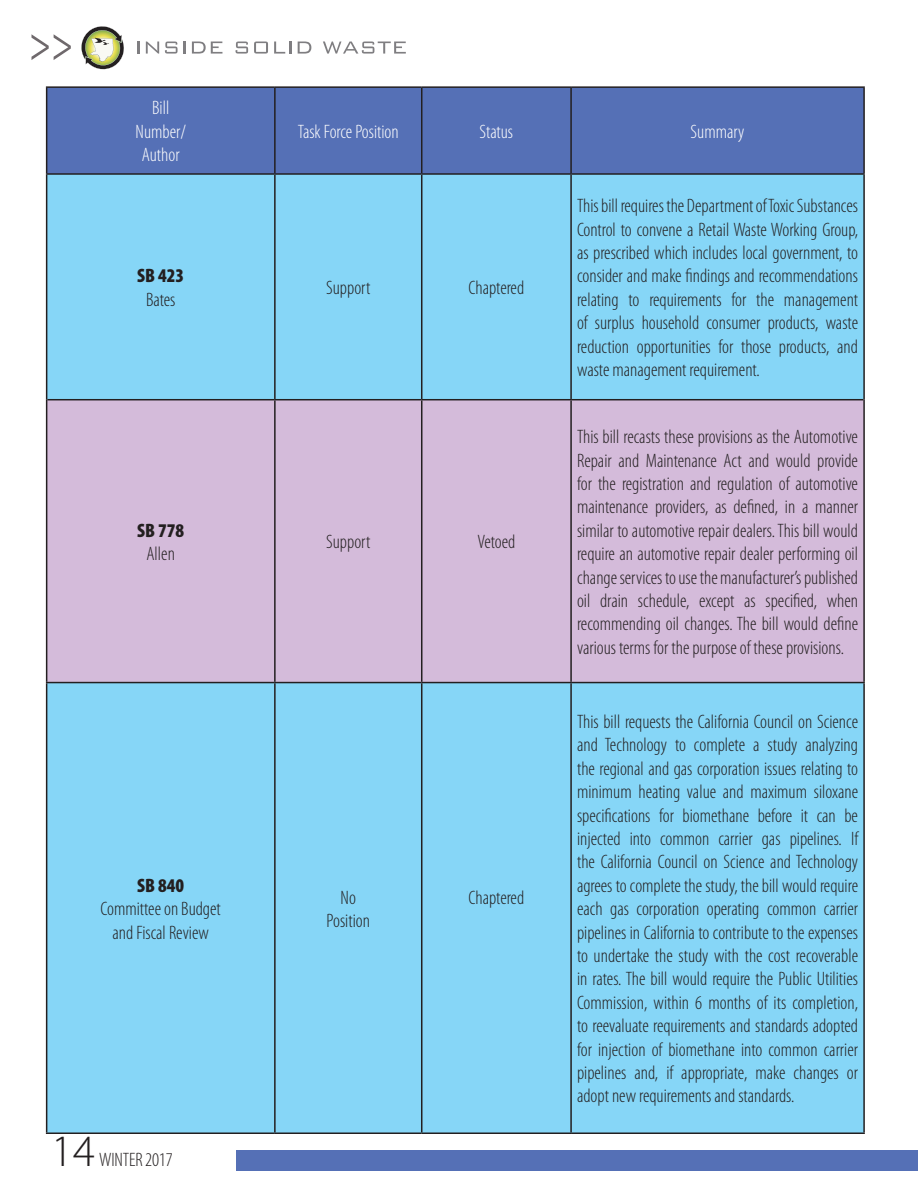
<style>
.page{position:relative;width:918px;height:1188px;background:#fff}
.page>*{position:absolute;margin:0;border:0;box-sizing:border-box;transform-origin:0 0}
.t1{font:300 45px "Myriad Pro";color:#231f20}
.t2{font:300 condensed 19.5px/23.4px "Myriad Pro";color:#231f20;text-align:justify}
.t3{font:300 condensed 19.5px/23.4px "Myriad Pro";color:#fff;text-align:center}
.t4{font:900 condensed 19.5px "Myriad Pro";color:#231f20}
</style>
<div class="page">
<div style="left:47px;top:88px;width:816px;height:85px;background:#5570b6"></div>
<div style="left:47px;top:175px;width:816px;height:224px;background:#86d6f7"></div>
<div style="left:47px;top:400px;width:816px;height:282px;background:#d4bbda"></div>
<div style="left:47px;top:683px;width:816px;height:449px;background:#86d6f7"></div>
<hr style="left:46px;top:683px;width:1px;height:449px;background:#231f20">
<hr style="left:46px;top:682px;width:229px;height:1px;background:#231f20">
<hr style="left:275px;top:682px;width:147px;height:1px;background:#231f20">
<hr style="left:422px;top:682px;width:149px;height:1px;background:#231f20">
<hr style="left:571px;top:682px;width:294px;height:1px;background:#231f20">
<hr style="left:274px;top:683px;width:2px;height:449px;background:#231f20">
<hr style="left:421px;top:683px;width:1px;height:449px;background:#231f20">
<hr style="left:570px;top:683px;width:2px;height:449px;background:#231f20">
<hr style="left:863px;top:683px;width:2px;height:449px;background:#231f20">
<hr style="left:46px;top:1132px;width:229px;height:2px;background:#231f20">
<hr style="left:275px;top:1132px;width:147px;height:2px;background:#231f20">
<hr style="left:422px;top:1132px;width:149px;height:2px;background:#231f20">
<hr style="left:571px;top:1132px;width:294px;height:2px;background:#231f20">
<hr style="left:46px;top:88px;width:1px;height:85px;background:#231f20">
<hr style="left:46px;top:175px;width:1px;height:225px;background:#231f20">
<hr style="left:46px;top:400px;width:1px;height:282px;background:#231f20">
<hr style="left:46px;top:86px;width:229px;height:2px;background:#231f20">
<hr style="left:46px;top:173px;width:229px;height:2px;background:#231f20">
<hr style="left:275px;top:86px;width:147px;height:2px;background:#231f20">
<hr style="left:275px;top:173px;width:147px;height:2px;background:#231f20">
<hr style="left:422px;top:86px;width:149px;height:2px;background:#231f20">
<hr style="left:422px;top:173px;width:149px;height:2px;background:#231f20">
<hr style="left:571px;top:86px;width:294px;height:2px;background:#231f20">
<hr style="left:571px;top:173px;width:294px;height:2px;background:#231f20">
<hr style="left:274px;top:88px;width:2px;height:85px;background:#231f20">
<hr style="left:274px;top:175px;width:2px;height:224px;background:#231f20">
<hr style="left:274px;top:400px;width:2px;height:282px;background:#231f20">
<hr style="left:421px;top:88px;width:1px;height:85px;background:#231f20">
<hr style="left:421px;top:175px;width:1px;height:224px;background:#231f20">
<hr style="left:421px;top:400px;width:1px;height:282px;background:#231f20">
<hr style="left:570px;top:88px;width:2px;height:85px;background:#231f20">
<hr style="left:570px;top:175px;width:2px;height:224px;background:#231f20">
<hr style="left:570px;top:400px;width:2px;height:282px;background:#231f20">
<hr style="left:863px;top:88px;width:2px;height:85px;background:#231f20">
<hr style="left:863px;top:175px;width:2px;height:225px;background:#231f20">
<hr style="left:863px;top:400px;width:2px;height:282px;background:#231f20">
<hr style="left:47px;top:399px;width:228px;height:1px;background:#231f20">
<hr style="left:275px;top:399px;width:147px;height:1px;background:#231f20">
<hr style="left:422px;top:399px;width:149px;height:1px;background:#231f20">
<hr style="left:571px;top:399px;width:292px;height:1px;background:#231f20">
<div style="left:237px;top:1150px;width:681px;height:21px;background:#5570b6"></div>
<svg style="left:31px;top:34px;width:40px;height:26px"></svg>
<svg style="left:138px;top:42px;width:2px;height:12px"></svg>
<svg style="left:146px;top:42px;width:13px;height:12px"></svg>
<svg style="left:165px;top:42px;width:13px;height:12px"></svg>
<svg style="left:184px;top:42px;width:2px;height:12px"></svg>
<svg style="left:192px;top:42px;width:30px;height:12px"></svg>
<svg style="left:235px;top:42px;width:13px;height:12px"></svg>
<svg style="left:254px;top:42px;width:14px;height:12px"></svg>
<svg style="left:274px;top:42px;width:17px;height:12px"></svg>
<svg style="left:298px;top:42px;width:13px;height:12px"></svg>
<svg style="left:323px;top:42px;width:83px;height:12px"></svg>
<svg style="left:81px;top:26px;width:43px;height:44px"></svg>
<p class="t3" style="left:136px;top:97px;width:52px">Bill<br>Number/<br>Author</p>
<p class="t4" style="left:137px;top:265px;width:49px">SB 423</p>
<p class="t2" style="left:146px;top:288px;width:31px">Bates</p>
<p class="t4" style="left:137px;top:519px;width:49px">SB 778</p>
<p class="t2" style="left:147px;top:542px;width:30px">Allen</p>
<p class="t3" style="left:298px;top:120px;width:102px">Task Force Position</p>
<p class="t3" style="left:480px;top:120px;width:35px">Status</p>
<p class="t3" style="left:691px;top:120px;width:55px">Summary</p>
<p class="t2" style="left:326px;top:277px;width:46px">Support</p>
<p class="t2" style="left:469px;top:277px;width:57px">Chaptered</p>
<p class="t2" style="left:326px;top:531px;width:46px">Support</p>
<p class="t2" style="left:477px;top:531px;width:39px">Vetoed</p>
<p class="t2" style="left:577px;top:195px;width:283px">This bill requires the Department of Toxic Substances Control to convene a Retail Waste Working Group, as prescribed which includes local government, to consider and make findings and recommendations relating to requirements for the management of surplus household consumer products, waste reduction opportunities for those products, and waste management requirement.</p>
<p class="t2" style="left:577px;top:425px;width:283px">This bill recasts these provisions as the Automotive Repair and Maintenance Act and would provide for the registration and regulation of automotive maintenance providers, as defined, in a manner similar to automotive repair dealers. This bill would require an automotive repair dealer performing oil change services to use the manufacturer’s published oil drain schedule, except as specified, when recommending oil changes. The bill would define various terms for the purpose of these provisions.</p>
<p class="t4" style="left:137px;top:874px;width:49px">SB 840</p>
<p class="t2" style="left:101px;top:898px;width:122px;text-align:center">Committee on Budget and Fiscal Review</p>
<p class="t2" style="left:327px;top:886px;width:45px;text-align:center">No<br>Position</p>
<p class="t2" style="left:469px;top:886px;width:57px">Chaptered</p>
<h1 class="t1" style="left:51px;top:1124px;width:45px">14</h1>
<p class="t2" style="left:99px;top:1148px;width:75px">WINTER 2017</p>
<p class="t2" style="left:577px;top:710px;width:283px">This bill requests the California Council on Science and Technology to complete a study analyzing the regional and gas corporation issues relating to minimum heating value and maximum siloxane specifications for biomethane before it can be injected into common carrier gas pipelines. If the California Council on Science and Technology agrees to complete the study, the bill would require each gas corporation operating common carrier pipelines in California to contribute to the expenses to undertake the study with the cost recoverable in rates. The bill would require the Public Utilities Commission, within 6 months of its completion, to reevaluate requirements and standards adopted for injection of biomethane into common carrier pipelines and, if appropriate, make changes or adopt new requirements and standards.</p>
</div>
